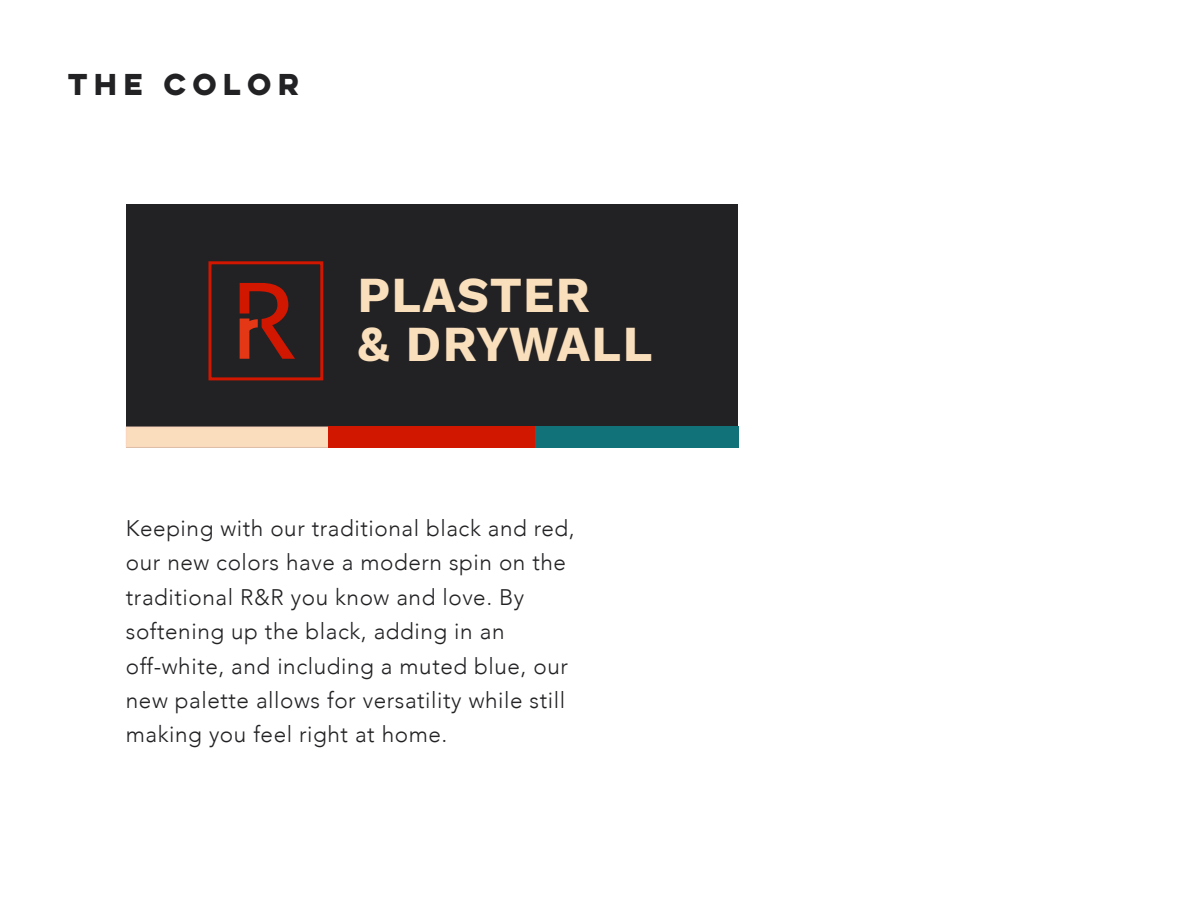
<style>
.page{position:relative;width:1188px;height:918px;background:#fff}
.page>*{position:absolute;margin:0;border:0;box-sizing:border-box;transform-origin:0 0}
.t1{font:700 49.5px/49.5px "Work Sans";letter-spacing:.025em;color:#f9dfbc}
.t2{font:700 27px "Lulo Clean W01 One";letter-spacing:.025em;color:#222124}
.t3{font:300 22.5px/34.5px "Avenir";letter-spacing:.025em;color:#222124}
</style>
<div class="page">
<div style="left:127px;top:204px;width:611px;height:244px;background:#222124"></div>
<svg style="left:240px;top:283px;width:55px;height:76px"></svg>
<div style="left:208px;top:261px;width:115px;height:119px;border:3px solid #d11700"></div>
<div style="left:534px;top:426px;width:204px;height:21px;background:#127279"></div>
<div style="left:126px;top:427px;width:207px;height:21px;background:#faddbd;border:2px solid #fad7bd"></div>
<div style="left:328px;top:426px;width:206px;height:22px;background:#d11700"></div>
<p class="t2" style="left:68px;top:65px;width:238px">THE COLOR</p>
<h1 class="t1" style="left:357px;top:268px;width:297px">PLASTER<br>&amp; DRYWALL</h1>
<p class="t3" style="left:126px;top:511px;width:450px">Keeping with our traditional black and red, our new colors have a modern spin on the traditional R&amp;R you know and love. By softening up the black, adding in an off-white, and including a muted blue, our new palette allows for versatility while still making you feel right at home.</p>
</div>
